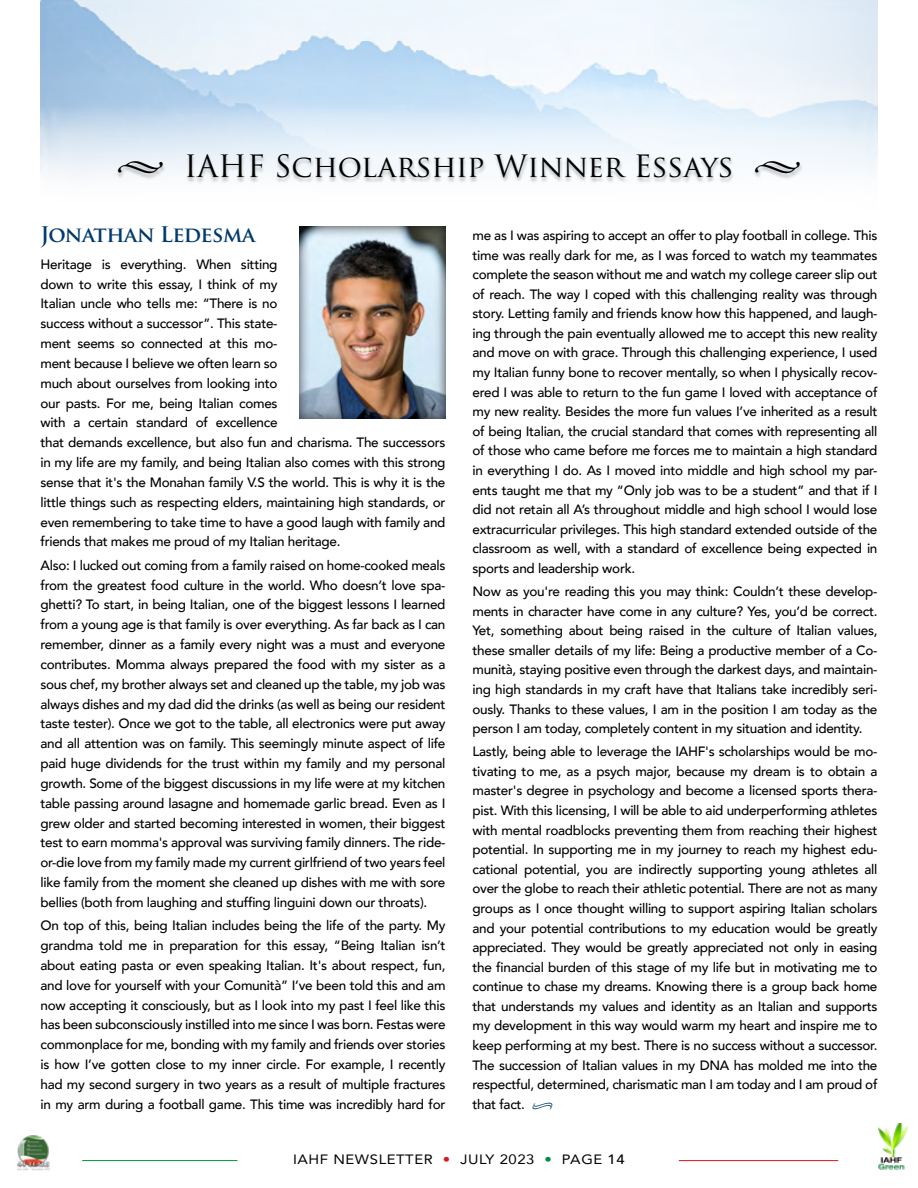
<style>
.page{position:relative;width:918px;height:1188px;background:#fff}
.page>*{position:absolute;margin:0;border:0;box-sizing:border-box;transform-origin:0 0}
.t1{font:30px "Trajan Pro";color:#000}
.t2{font:700 21px "Trajan Pro";letter-spacing:-.02em;color:#003a6d}
.t3{font:500 13.5px/19.6px "Avenir";letter-spacing:-.02em;color:#000;text-align:justify}
.t4{font:13.5px "Avenir";letter-spacing:.04em;color:#000;scale:1.1 1}
.s1{font-family:"Minion Pro";font-style:italic}
.s2{font-family:"Minion Pro";font-weight:400;font-style:italic;color:#003a6d}
.s3{color:#d71920}
.s4{color:#008c44}
.s5{font-weight:500}
</style>
<div class="page">
<div style="left:286px;top:217px;width:172px;height:202px;background:#000;opacity:.75"></div>
<img style="left:40px;top:0;width:838px;height:178px">
<div style="left:116px;top:155px;width:687px;height:29px;background:#000;opacity:.25"></div>
<img style="left:878px;top:1124px;width:30px;height:46px">
<hr style="left:82px;top:1160px;width:155px;height:1px;background:#008c44">
<hr style="left:679px;top:1160px;width:159px;height:1px;background:#d71920">
<img style="left:16px;top:1135px;width:34px;height:36px">
<h1 class="t1" style="left:116px;top:147px;width:687px"><span class="s1">•</span> IAHF Scholarship Winner Essays <span class="s1">•</span></h1>
<h2 class="t2" style="left:40px;top:222px;width:217px">Jonathan Ledesma</h2>
<p class="t3" style="left:40px;top:254px;width:407px;text-align:left">Heritage is everything. When sitting<br>down to write this essay, I think of my<br>Italian uncle who tells me: “There is no<br>success without a successor”. This state-<br>ment seems so connected at this mo-<br>ment because I believe we often learn so<br>much about ourselves from looking into<br>our pasts. For me, being Italian comes<br>with a certain standard of excellence<br>that demands excellence, but also fun and charisma. The successors in my life are my family, and being Italian also comes with this strong sense that it's the Monahan family V.S the world. This is why it is the little things such as respecting elders, maintaining high standards, or even remembering to take time to have a good laugh with family and friends that makes me proud of my Italian heritage.</p>
<p class="t3" style="left:40px;top:554px;width:407px">Also: I lucked out coming from a family raised on home-cooked meals from the greatest food culture in the world. Who doesn’t love spa&shy;ghetti? To start, in being Italian, one of the biggest lessons I learned from a young age is that family is over everything. As far back as I can remember, dinner as a family every night was a must and everyone contributes. Momma always prepared the food with my sister as a sous chef, my brother always set and cleaned up the table, my job was always dishes and my dad did the drinks (as well as being our resident taste tester). Once we got to the table, all electronics were put away and all attention was on family. This seemingly minute aspect of life paid huge dividends for the trust within my family and my personal growth. Some of the biggest discussions in my life were at my kitchen table passing around lasagne and homemade garlic bread. Even as I grew older and started becoming interested in women, their biggest test to earn momma's approval was surviving family dinners. The ride&shy;or-die love from my family made my current girlfriend of two years feel like family from the moment she cleaned up dishes with me with sore bellies (both from laughing and stuffing linguini down our throats).</p>
<p class="t3" style="left:40px;top:915px;width:407px">On top of this, being Italian includes being the life of the party. My grandma told me in preparation for this essay, “Being Italian isn’t about eating pasta or even speaking Italian. It's about respect, fun, and love for yourself with your Comunità” I’ve been told this and am now accepting it consciously, but as I look into my past I feel like this has been subconsciously instilled into me since I was born. Festas were commonplace for me, bonding with my family and friends over stories is how I’ve gotten close to my inner circle. For example, I recently had my second surgery in two years as a result of multiple fractures in my arm during a football game. This time was incredibly hard for</p>
<p class="t3" style="left:472px;top:225px;width:407px">me as I was aspiring to accept an offer to play football in college. This time was really dark for me, as I was forced to watch my teammates complete the season without me and watch my college career slip out of reach. The way I coped with this challenging reality was through story. Letting family and friends know how this happened, and laugh&shy;ing through the pain eventually allowed me to accept this new reality and move on with grace. Through this challenging experience, I used my Italian funny bone to recover mentally, so when I physically recov&shy;ered I was able to return to the fun game I loved with acceptance of my new reality. Besides the more fun values I’ve inherited as a result of being Italian, the crucial standard that comes with representing all of those who came before me forces me to maintain a high standard in everything I do. As I moved into middle and high school my par&shy;ents taught me that my “Only job was to be a student” and that if I did not retain all A’s throughout middle and high school I would lose extracurricular privileges. This high standard extended outside of the classroom as well, with a standard of excellence being expected in sports and leadership work.</p>
<p class="t3" style="left:472px;top:581px;width:407px">Now as you're reading this you may think: Couldn’t these develop&shy;ments in character have come in any culture? Yes, you’d be correct.<br>Yet, something about being raised in the culture of Italian values, these smaller details of my life: Being a productive member of a Co&shy;munità, staying positive even through the darkest days, and maintain&shy;ing high standards in my craft have that Italians take incredibly seri&shy;ously. Thanks to these values, I am in the position I am today as the person I am today, completely content in my situation and identity.</p>
<p class="t3" style="left:472px;top:741px;width:407px">Lastly, being able to leverage the IAHF's scholarships would be mo&shy;tivating to me, as a psych major, because my dream is to obtain a master's degree in psychology and become a licensed sports thera&shy;pist. With this licensing, I will be able to aid underperforming athletes with mental roadblocks preventing them from reaching their highest potential. In supporting me in my journey to reach my highest edu&shy;cational potential, you are indirectly supporting young athletes all over the globe to reach their athletic potential. There are not as many groups as I once thought willing to support aspiring Italian scholars and your potential contributions to my education would be greatly appreciated. They would be greatly appreciated not only in easing the financial burden of this stage of my life but in motivating me to continue to chase my dreams. Knowing there is a group back home that understands my values and identity as an Italian and supports my development in this way would warm my heart and inspire me to keep performing at my best. There is no success without a successor.<br>The succession of Italian values in my DNA has molded me into the respectful, determined, charismatic man I am today and I am proud of that fact. <span class="s2">•</span></p>
<p class="t4" style="left:293px;top:1149px;width:303px">IAHF NEWSLETTER <span class="s3">•</span> JULY 2023 <span class="s4">•</span> PAGE <span class="s5">14</span></p>
</div>
